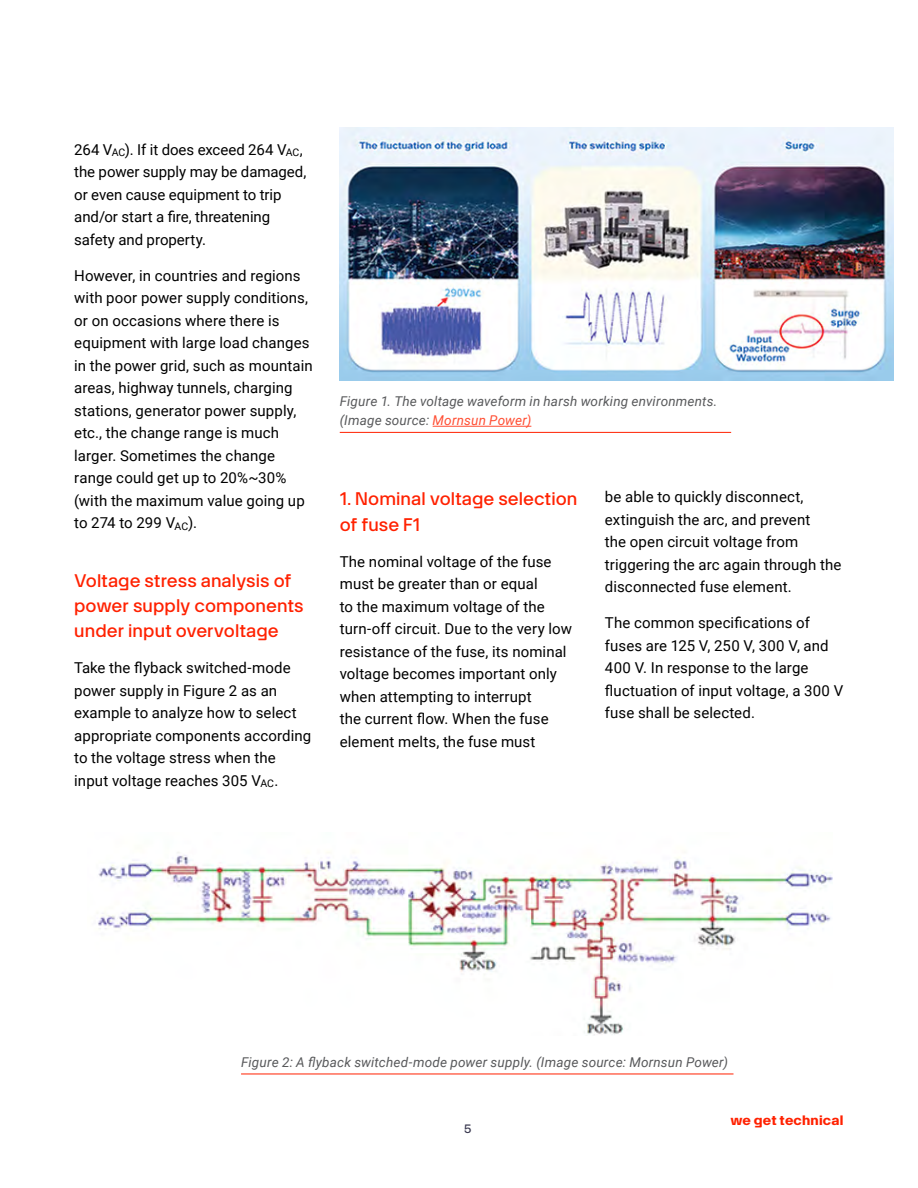
<style>
.page{position:relative;width:918px;height:1188px;background:#fff}
.page>*{position:absolute;margin:0;border:0;box-sizing:border-box;transform-origin:0 0}
.t1{font:18px/25.2px "Digi Key Artex";color:#ff2100}
.t2{font:15px/22.5px "Roboto";letter-spacing:.005em;color:#000}
.t3{font:italic 13.5px/18.9px "Roboto";letter-spacing:.01em;color:#58595b}
.t4{font:700 13.5px "Digi Key Artex";letter-spacing:.015em;color:#ff2100}
.t5{font:12px "Digi Key Artex";color:#39384f}
.s1{color:#ff4e33}
</style>
<div class="page">
<hr style="left:340px;top:432px;width:391px;height:1px;background:#ff2100">
<hr style="left:433px;top:426px;width:98px;height:1px;background:#ff4e33">
<img style="left:340px;top:127px;width:554px;height:254px">
<img style="left:98px;top:852px;width:735px;height:183px">
<hr style="left:241px;top:1074px;width:493px;height:1px;background:#ff2100">
<p class="t2" style="left:74px;top:137px;width:234px">264 V<sub>AC</sub>). If it does exceed 264 V<sub>AC</sub>, the power supply may be damaged, or even cause equipment to trip and/or start a fire, threatening safety and property.</p>
<p class="t2" style="left:74px;top:263px;width:240px">However, in countries and regions with poor power supply conditions, or on occasions where there is equipment with large load changes in the power grid, such as mountain areas, highway tunnels, charging stations, generator power supply, etc., the change range is much larger. Sometimes the change range could get up to 20%~30% (with the maximum value going up to 274 to 299 V<sub>AC</sub>).</p>
<p class="t1" style="left:74px;top:567px;width:231px">Voltage stress analysis of power supply components under input overvoltage</p>
<p class="t2" style="left:74px;top:656px;width:239px">Take the flyback switched-mode power supply in Figure 2 as an example to analyze how to select appropriate components according to the voltage stress when the input voltage reaches 305 V<sub>AC</sub>.</p>
<p class="t3" style="left:340px;top:392px;width:379px">Figure 1. The voltage waveform in harsh working environments. (Image source: <span class="s1">Mornsun Power)</span></p>
<p class="t1" style="left:340px;top:485px;width:239px">1. Nominal voltage selection of fuse F1</p>
<p class="t2" style="left:340px;top:549px;width:234px">The nominal voltage of the fuse must be greater than or equal<br>to the maximum voltage of the turn-off circuit. Due to the very low resistance of the fuse, its nominal voltage becomes important only when attempting to interrupt<br>the current flow. When the fuse element melts, the fuse must</p>
<p class="t2" style="left:605px;top:485px;width:238px">be able to quickly disconnect, extinguish the arc, and prevent<br>the open circuit voltage from triggering the arc again through the disconnected fuse element.</p>
<p class="t2" style="left:605px;top:611px;width:240px">The common specifications of fuses are 125 V, 250 V, 300 V, and<br>400 V. In response to the large fluctuation of input voltage, a 300 V fuse shall be selected.</p>
<p class="t3" style="left:241px;top:1052px;width:489px">Figure 2: A flyback switched-mode power supply. (Image source: Mornsun Power)</p>
<p class="t5" style="left:464px;top:1120px;width:9px">5</p>
<p class="t4" style="left:730px;top:1110px;width:115px">we get technical</p>
</div>
